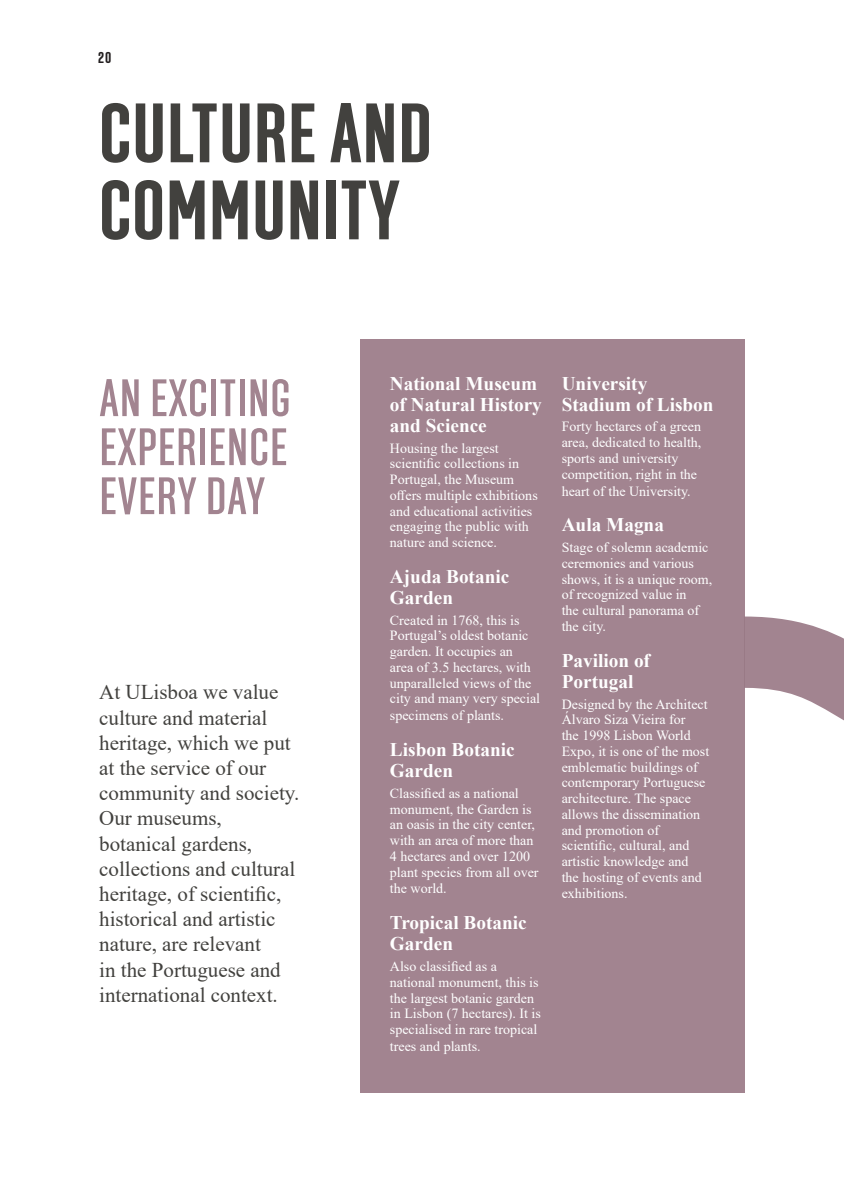
<style>
.page{position:relative;width:844px;height:1191px;background:#fff}
.page>*{position:absolute;margin:0;border:0;box-sizing:border-box;transform-origin:0 0}
.t1{font:700 84px/77px "Solido Compressed";letter-spacing:.015em;color:#42413e}
.t2{font:500 52.5px/49px "Solido Compressed";letter-spacing:.025em;color:#a28490;text-align:justify}
.t3{font:21px/25.2px "Times New Roman";color:#42413e}
.t4{font:700 19.25px/21px "Times New Roman";color:#fff}
.t5{font:700 15.75px "Solido Compressed";color:#231f20}
.t6{font:14px/15.8px "Times New Roman";color:#fff}
</style>
<div class="page">
<svg style="left:744px;top:616px;width:99px;height:135px"></svg>
<div style="left:360px;top:339px;width:384px;height:753px;background:#a28490"></div>
<p class="t5" style="left:98px;top:49px;width:15px">20</p>
<h1 class="t1" style="left:99px;top:99px;width:334px">CULTURE AND<br>COMMUNITY</h1>
<h2 class="t2" style="left:99px;top:376px;width:192px">AN EXCITING EXPERIENCE EVERY DAY</h2>
<h3 class="t4" style="left:390px;top:372px;width:153px">National Museum of Natural History and Science</h3>
<p class="t6" style="left:390px;top:439px;width:149px">Housing the largest scientific collections in<br>Portugal, the Museum offers multiple exhibitions and educational activities engaging the public with nature and science.</p>
<h3 class="t4" style="left:390px;top:565px;width:121px">Ajuda Botanic<br>Garden</h3>
<p class="t6" style="left:390px;top:611px;width:152px">Created in 1768, this is<br>Portugal’s oldest botanic garden. It occupies an<br>area of 3.5 hectares, with unparalleled views of the city and many very special specimens of plants.</p>
<h3 class="t4" style="left:390px;top:738px;width:126px">Lisbon Botanic<br>Garden</h3>
<p class="t6" style="left:390px;top:784px;width:150px">Classified as a national monument, the Garden is an oasis in the city center, with an area of more than<br>4 hectares and over 1200 plant species from all over the world.</p>
<h3 class="t4" style="left:390px;top:911px;width:138px">Tropical Botanic<br>Garden</h3>
<p class="t6" style="left:390px;top:958px;width:152px">Also classified as a national monument, this is the largest botanic garden in Lisbon (7 hectares). It is specialised in rare tropical trees and plants.</p>
<p class="t3" style="left:99px;top:679px;width:201px">At ULisboa we value culture and material heritage, which we put at the service of our community and society.<br>Our museums, botanical gardens, collections and cultural heritage, of scientific, historical and artistic nature, are relevant<br>in the Portuguese and international context.</p>
<h3 class="t4" style="left:561px;top:372px;width:153px">University<br>Stadium of Lisbon</h3>
<p class="t6" style="left:561px;top:418px;width:141px">Forty hectares of a green area, dedicated to health, sports and university competition, right in the heart of the University.</p>
<h3 class="t4" style="left:561px;top:514px;width:104px">Aula Magna</h3>
<p class="t6" style="left:561px;top:539px;width:152px">Stage of solemn academic ceremonies and various shows, it is a unique room, of recognized value in<br>the cultural panorama of the city.</p>
<h3 class="t4" style="left:561px;top:649px;width:90px">Pavilion of<br>Portugal</h3>
<p class="t6" style="left:561px;top:695px;width:149px">Designed by the Architect<br>Álvaro Siza Vieira for<br>the 1998 Lisbon World<br>Expo, it is one of the most emblematic buildings of contemporary Portuguese architecture. The space allows the dissemination and promotion of scientific, cultural, and artistic knowledge and<br>the hosting of events and exhibitions.</p>
</div>
